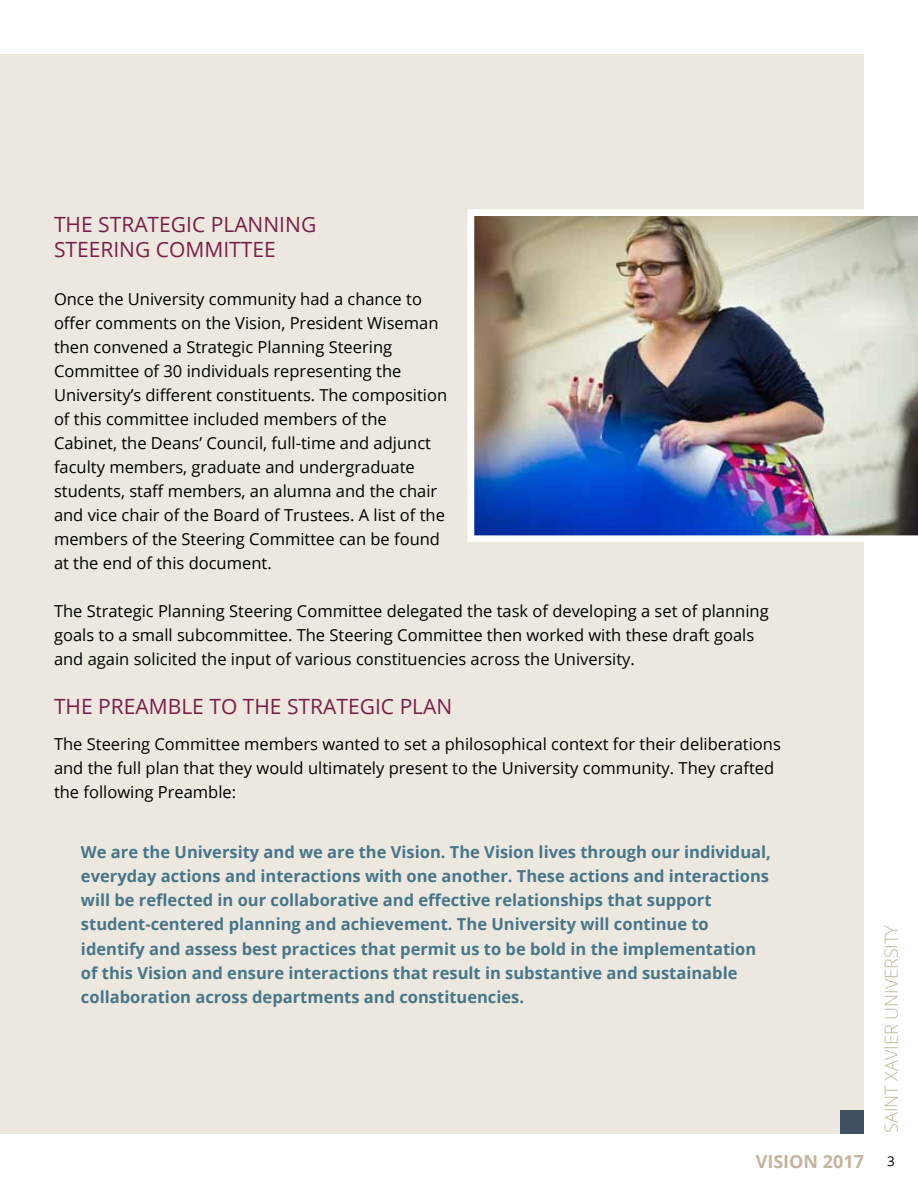
<style>
.page{position:relative;width:918px;height:1188px;background:#fff}
.page>*{position:absolute;margin:0;border:0;box-sizing:border-box;transform-origin:0 0}
.t1{font:21px "Open Sans";color:#7b1e47}
.t2{font:300 18px "Open Sans";color:#c2b59b}
.t3{font:700 18px "Open Sans";color:#c2b59b}
.t4{font:16.5px/24px "Open Sans";color:#000}
.t5{font:700 16.5px/24px "Open Sans";color:#46768a}
.t6{font:13.5px "Open Sans";color:#000}
</style>
<div class="page">
<div style="left:0;top:54px;width:864px;height:1080px;background:#ece8df"></div>
<img style="left:468px;top:209px;width:450px;height:333px">
<div style="left:840px;top:1110px;width:24px;height:24px;background:#425063"></div>
<p class="t1" style="left:54px;top:210px;width:94px">The Strategic</p>
<p class="t1" style="left:211px;top:210px;width:103px">Planni ng</p>
<p class="t1" style="left:54px;top:235px;width:130px">Steeri ng Committee</p>
<p class="t4" style="left:54px;top:287px;width:395px">Once the University community had a chance to offer comments on the Vision, President Wiseman then convened a Strategic Planning Steering Committee of 30 individuals representing the University’s different constituents. The composition of this committee included members of the Cabinet, the Deans’ Council, full-time and adjunct faculty members, graduate and undergraduate students, staff members, an alumna and the chair and vice chair of the Board of Trustees. A list of the members of the Steering Committee can be found at the end of this document.</p>
<p class="t4" style="left:54px;top:599px;width:716px">The Strategic Planning Steering Committee delegated the task of developing a set of planning goals to a small subcommittee. The Steering Committee then worked with these draft goals and again solicited the input of various constituencies across the University.</p>
<p class="t1" style="left:54px;top:692px;width:85px">The Preamb</p>
<p class="t1" style="left:181px;top:692px;width:75px">leto the</p>
<p class="t1" style="left:287px;top:692px;width:49px">St rategic</p>
<p class="t1" style="left:400px;top:692px;width:54px">Plan</p>
<p class="t4" style="left:54px;top:732px;width:728px">The Steering Committee members wanted to set a philosophical context for their deliberations and the full plan that they would ultimately present to the University community. They crafted the following Preamble:</p>
<p class="t5" style="left:81px;top:840px;width:692px">We are the University and we are the Vision. The Vision lives through our individual, everyday actions and interactions with one another. These actions and interactions will be reflected in our collaborative and effective relationships that support student-centered planning and achievement. The University will continue to identify and assess best practices that permit us to be bold in the implementation of this Vision and ensure interactions that result in substantive and sustainable collaboration across departments and constituencies.</p>
<p class="t3" style="left:756px;top:1149px;width:110px">VISION 2017</p>
<p class="t2" style="left:879px;top:1133px;width:209px;rotate:-90deg">SAINT XAVIER UNIVERSITY</p>
<p class="t6" style="left:887px;top:1151px;width:9px">3</p>
</div>
